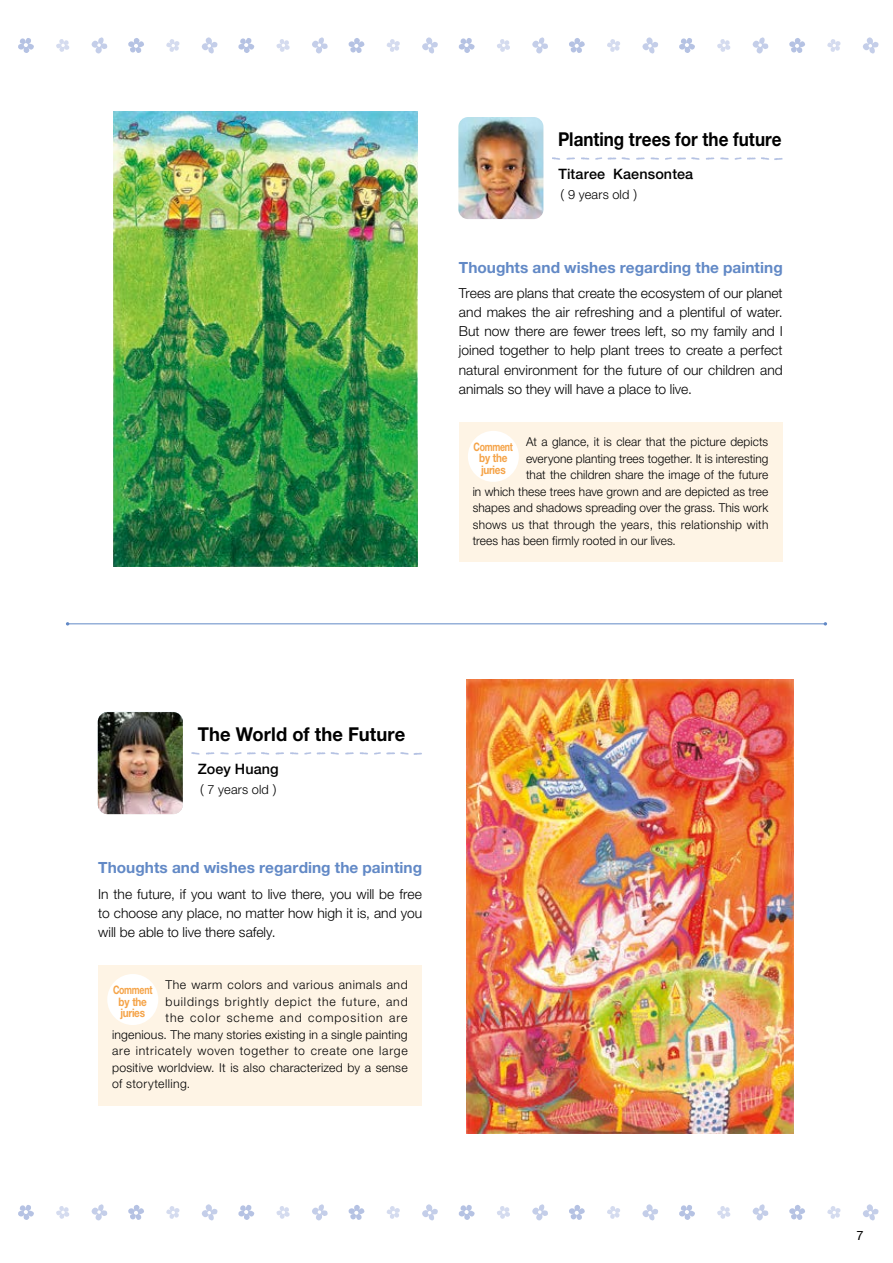
<style>
.page{position:relative;width:893px;height:1263px;background:#fff}
.page>*{position:absolute;margin:0;border:0;box-sizing:border-box;transform-origin:0 0}
.t1{font:700 19.2px "Helvetica Neue LT Std";color:#000;scale:.89 1}
.t2{font:700 19.2px "Helvetica Neue LT Std";color:#000;scale:.96 1}
.t3{font:700 15.45px "Helvetica Neue LT Std";color:#6289c6}
.t4{font:500 14.4px "Helvetica Neue LT Std";letter-spacing:.01em;color:#000}
.t5{font:300 13.8px/19.2px "Helvetica Neue LT Std";color:#000;text-align:justify}
.t6{font:300 12.75px "Helvetica Neue LT Std";letter-spacing:.015em;color:#000}
.t7{font:12.75px "Helvetica Neue";color:#000}
.t8{font:300 12.15px "Helvetica Neue LT Std";letter-spacing:.015em;color:#000}
.t9{font:300 12.15px "Helvetica Neue LT Std";letter-spacing:.06em;color:#000}
.t10{font:300 12.15px "Helvetica Neue LT Std";letter-spacing:.07em;color:#000}
.t11{font:300 12.15px "Helvetica Neue LT Std";letter-spacing:.04em;color:#000}
.t12{font:300 12.15px "Helvetica Neue LT Std";letter-spacing:.085em;color:#000}
.t13{font:700 11.7px/11.7px "Helvetica Neue LT Std";letter-spacing:-.03em;color:#f5a347;text-align:center;scale:.75 1}
.s1{font-family:"UD Shin Go NT Pr 6 N"}
</style>
<div class="page">
<svg style="left:863px;top:37px;width:15px;height:17px"></svg>
<svg style="left:18px;top:38px;width:16px;height:15px"></svg>
<svg style="left:92px;top:37px;width:15px;height:17px"></svg>
<svg style="left:56px;top:39px;width:13px;height:13px"></svg>
<svg style="left:202px;top:37px;width:15px;height:17px"></svg>
<svg style="left:128px;top:38px;width:16px;height:15px"></svg>
<svg style="left:238px;top:38px;width:16px;height:15px"></svg>
<svg style="left:166px;top:39px;width:13px;height:13px"></svg>
<svg style="left:312px;top:37px;width:16px;height:17px"></svg>
<svg style="left:276px;top:39px;width:14px;height:13px"></svg>
<svg style="left:422px;top:37px;width:16px;height:17px"></svg>
<svg style="left:349px;top:38px;width:15px;height:15px"></svg>
<svg style="left:459px;top:38px;width:16px;height:15px"></svg>
<svg style="left:387px;top:39px;width:13px;height:13px"></svg>
<svg style="left:532px;top:37px;width:16px;height:17px"></svg>
<svg style="left:497px;top:39px;width:13px;height:13px"></svg>
<svg style="left:642px;top:37px;width:16px;height:17px"></svg>
<svg style="left:569px;top:38px;width:16px;height:15px"></svg>
<svg style="left:679px;top:38px;width:16px;height:15px"></svg>
<svg style="left:607px;top:39px;width:13px;height:13px"></svg>
<svg style="left:753px;top:37px;width:15px;height:17px"></svg>
<svg style="left:717px;top:39px;width:13px;height:13px"></svg>
<svg style="left:789px;top:38px;width:16px;height:15px"></svg>
<svg style="left:827px;top:39px;width:13px;height:13px"></svg>
<svg style="left:863px;top:1204px;width:15px;height:16px"></svg>
<svg style="left:18px;top:1205px;width:16px;height:15px"></svg>
<svg style="left:92px;top:1204px;width:15px;height:16px"></svg>
<svg style="left:56px;top:1206px;width:13px;height:13px"></svg>
<svg style="left:202px;top:1204px;width:15px;height:16px"></svg>
<svg style="left:128px;top:1205px;width:16px;height:15px"></svg>
<svg style="left:238px;top:1205px;width:16px;height:15px"></svg>
<svg style="left:166px;top:1206px;width:13px;height:13px"></svg>
<svg style="left:312px;top:1204px;width:16px;height:16px"></svg>
<svg style="left:276px;top:1206px;width:14px;height:13px"></svg>
<svg style="left:422px;top:1204px;width:16px;height:16px"></svg>
<svg style="left:349px;top:1205px;width:15px;height:15px"></svg>
<svg style="left:459px;top:1205px;width:16px;height:15px"></svg>
<svg style="left:387px;top:1206px;width:13px;height:13px"></svg>
<svg style="left:532px;top:1204px;width:16px;height:16px"></svg>
<svg style="left:497px;top:1206px;width:13px;height:13px"></svg>
<svg style="left:642px;top:1204px;width:16px;height:16px"></svg>
<svg style="left:569px;top:1205px;width:16px;height:15px"></svg>
<svg style="left:679px;top:1205px;width:16px;height:15px"></svg>
<svg style="left:607px;top:1206px;width:13px;height:13px"></svg>
<svg style="left:753px;top:1204px;width:15px;height:16px"></svg>
<svg style="left:717px;top:1206px;width:13px;height:13px"></svg>
<svg style="left:789px;top:1205px;width:16px;height:15px"></svg>
<svg style="left:827px;top:1206px;width:13px;height:13px"></svg>
<hr style="left:68px;top:623px;width:757px;height:1px;background:#6289c6">
<img style="left:466px;top:679px;width:328px;height:454px">
<img style="left:113px;top:111px;width:304px;height:455px">
<svg style="left:608px;top:157px;width:8px;height:3px"></svg>
<svg style="left:595px;top:157px;width:7px;height:3px"></svg>
<svg style="left:552px;top:157px;width:8px;height:3px"></svg>
<svg style="left:581px;top:157px;width:8px;height:3px"></svg>
<svg style="left:566px;top:157px;width:9px;height:3px"></svg>
<svg style="left:622px;top:157px;width:8px;height:3px"></svg>
<svg style="left:651px;top:157px;width:8px;height:3px"></svg>
<svg style="left:636px;top:157px;width:9px;height:3px"></svg>
<svg style="left:735px;top:157px;width:6px;height:3px"></svg>
<svg style="left:665px;top:157px;width:34px;height:3px"></svg>
<svg style="left:720px;top:157px;width:9px;height:3px"></svg>
<svg style="left:706px;top:157px;width:8px;height:3px"></svg>
<svg style="left:747px;top:157px;width:36px;height:3px"></svg>
<svg style="left:191px;top:752px;width:9px;height:3px"></svg>
<svg style="left:220px;top:752px;width:9px;height:2px"></svg>
<svg style="left:206px;top:752px;width:8px;height:2px"></svg>
<svg style="left:317px;top:752px;width:8px;height:2px"></svg>
<svg style="left:304px;top:752px;width:7px;height:3px"></svg>
<svg style="left:235px;top:752px;width:34px;height:3px"></svg>
<svg style="left:290px;top:752px;width:8px;height:2px"></svg>
<svg style="left:276px;top:752px;width:8px;height:2px"></svg>
<svg style="left:331px;top:752px;width:8px;height:3px"></svg>
<svg style="left:360px;top:752px;width:8px;height:2px"></svg>
<svg style="left:345px;top:752px;width:9px;height:2px"></svg>
<svg style="left:374px;top:752px;width:48px;height:3px"></svg>
<img style="left:458px;top:117px;width:85px;height:102px">
<div style="left:459px;top:422px;width:324px;height:140px;background:#fef4e5"></div>
<div style="left:98px;top:965px;width:324px;height:141px;background:#fef4e5"></div>
<div style="left:468px;top:431px;width:51px;height:51px;background:#fff;border-radius:50%"></div>
<div style="left:107px;top:974px;width:51px;height:51px;background:#fff;border-radius:50%"></div>
<img style="left:98px;top:712px;width:85px;height:102px;border-radius:10px">
<h1 class="t1" style="left:558px;top:127px;width:252px">Planting trees for the future</h1>
<p class="t4" style="left:558px;top:165px;width:136px">Titaree Kaensontea</p>
<p class="t6" style="left:552px;top:187px;width:95px"><span class="s1">（</span> 9 years old <span class="s1">）</span></p>
<p class="t3" style="left:459px;top:258px;width:325px">Thoughts and wishes regarding the painting</p>
<p class="t5" style="left:459px;top:283px;width:325px">Trees are plans that create the ecosystem of our planet and makes the air refreshing and a plentiful of water.<br>But now there are fewer trees left, so my family and I joined together to help plant trees to create a perfect natural environment for the future of our children and animals so they will have a place to live.</p>
<p class="t8" style="left:526px;top:434px;width:244px">At a glance, it is clear that the picture depicts</p>
<p class="t8" style="left:526px;top:451px;width:244px">everyone planting trees together. It is interesting</p>
<p class="t8" style="left:526px;top:467px;width:244px">that the children share the image of the future</p>
<p class="t8" style="left:473px;top:484px;width:297px">in which these trees have grown and are depicted as tree</p>
<p class="t8" style="left:473px;top:500px;width:297px">shapes and shadows spreading over the grass. This work</p>
<p class="t8" style="left:473px;top:517px;width:297px">shows us that through the years, this relationship with</p>
<p class="t8" style="left:473px;top:533px;width:205px">trees has been firmly rooted in our lives.</p>
<p class="t13" style="left:474px;top:440px;width:54px">Comment by the juries</p>
<h1 class="t2" style="left:198px;top:722px;width:218px">The World of the Future</h1>
<p class="t4" style="left:198px;top:760px;width:83px">Zoey Huang</p>
<p class="t6" style="left:191px;top:782px;width:95px"><span class="s1">（</span> 7 years old <span class="s1">）</span></p>
<p class="t3" style="left:98px;top:858px;width:325px">Thoughts and wishes regarding the painting</p>
<p class="t5" style="left:98px;top:884px;width:325px">In the future, if you want to live there, you will be free to choose any place, no matter how high it is, and you will be able to live there safely.</p>
<p class="t11" style="left:166px;top:977px;width:244px">The warm colors and various animals and</p>
<p class="t10" style="left:166px;top:994px;width:244px">buildings brightly depict the future, and</p>
<p class="t12" style="left:166px;top:1010px;width:244px">the color scheme and composition are</p>
<p class="t8" style="left:112px;top:1027px;width:297px">ingenious. The many stories existing in a single painting</p>
<p class="t9" style="left:112px;top:1043px;width:297px">are intricately woven together to create one large</p>
<p class="t8" style="left:112px;top:1060px;width:297px">positive worldview. It is also characterized by a sense</p>
<p class="t8" style="left:112px;top:1076px;width:80px">of storytelling.</p>
<p class="t13" style="left:113px;top:983px;width:54px">Comment by the juries</p>
<p class="t7" style="left:856px;top:1226px;width:9px">7</p>
</div>
